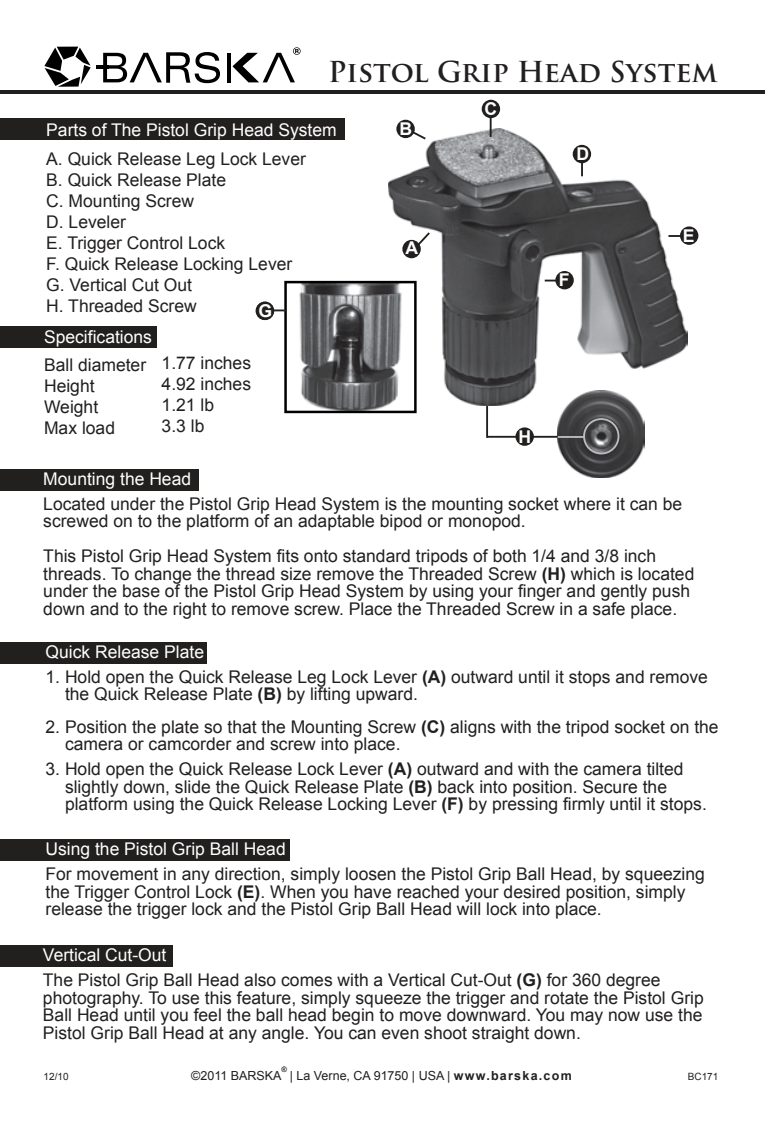
<style>
.page{position:relative;width:765px;height:1125px;background:#fff}
.page>*{position:absolute;margin:0;border:0;box-sizing:border-box;transform-origin:0 0}
.t1{font:700 28px "Trajan Pro";color:#221f1f}
.t2{font:17.5px/21px "Arial";color:#221f1f}
.t3{font:17.5px "Arial";color:#fff}
.t4{font:700 17.5px "Arial";color:#fff}
.t5{font:12.5px "Arial";color:#221f1f}
.t6{font:10px "Arial";color:#221f1f}
.t7{font:7.5px "Arial";color:#020202}
.s1{font-weight:700}
.s2{color:#fff}
</style>
<div class="page">
<img style="left:389px;top:128px;width:299px;height:278px">
<img style="left:558px;top:390px;width:87px;height:87px">
<div style="left:0;top:326px;width:157px;height:22px;background:#221f1f"></div>
<div style="left:0;top:642px;width:207px;height:22px;background:#221f1f"></div>
<div style="left:0;top:469px;width:199px;height:22px;background:#221f1f"></div>
<div style="left:0;top:839px;width:290px;height:21px;background:#221f1f"></div>
<div style="left:0;top:945px;width:172px;height:22px;background:#221f1f"></div>
<div style="left:0;top:118px;width:344px;height:22px;background:#221f1f"></div>
<hr style="left:0;top:90px;width:765px;height:4px;background:#221f1f">
<hr style="left:227px;top:53px;width:4px;height:29px;background:#000">
<svg style="left:97px;top:52px;width:123px;height:31px"></svg>
<svg style="left:44px;top:47px;width:47px;height:40px"></svg>
<svg style="left:233px;top:47px;width:68px;height:35px"></svg>
<div style="left:402px;top:240px;width:19px;height:18px;background:#221f1f;border-radius:50%"></div>
<div style="left:396px;top:120px;width:19px;height:18px;background:#221f1f;border-radius:50%"></div>
<div style="left:482px;top:100px;width:18px;height:18px;background:#221f1f;border-radius:50%"></div>
<div style="left:573px;top:145px;width:18px;height:18px;background:#221f1f;border-radius:50%"></div>
<div style="left:680px;top:226px;width:18px;height:19px;background:#221f1f;border-radius:50%"></div>
<div style="left:555px;top:271px;width:19px;height:18px;background:#221f1f;border-radius:50%"></div>
<svg style="left:416px;top:230px;width:16px;height:18px"></svg>
<svg style="left:410px;top:130px;width:18px;height:11px"></svg>
<img style="left:299px;top:284px;width:115px;height:126px">
<div style="left:256px;top:302px;width:18px;height:18px;background:#221f1f;border-radius:50%"></div>
<div style="left:284px;top:281px;width:133px;height:132px;border:2px solid #000"></div>
<svg style="left:274px;top:309px;width:12px;height:2px"></svg>
<svg style="left:490px;top:118px;width:2px;height:19px"></svg>
<svg style="left:581px;top:163px;width:2px;height:13px"></svg>
<svg style="left:545px;top:280px;width:11px;height:2px"></svg>
<svg style="left:668px;top:235px;width:12px;height:2px"></svg>
<hr style="left:558px;top:436px;width:26px;height:2px;background:#bbbcc0">
<hr style="left:486px;top:406px;width:2px;height:32px;background:#221f1f">
<hr style="left:487px;top:436px;width:71px;height:2px;background:#221f1f">
<div style="left:583px;top:418px;width:36px;height:36px;border:2px solid #bbbcc0;border-radius:50%"></div>
<div style="left:515px;top:427px;width:19px;height:19px;background:#221f1f;border-radius:50%"></div>
<h1 class="t1" style="left:328px;top:54px;width:391px">Pistol Grip Head System</h1>
<p class="t3" style="left:46px;top:120px;width:292px">Parts of The Pistol Grip Head System</p>
<p class="t2" style="left:46px;top:148px;width:261px">A. Quick Release Leg Lock Lever<br>B. Quick Release Plate<br>C. Mounting Screw<br>D. Leveler<br>E. Trigger Control Lock<br>F. Quick Release Locking Lever<br>G. Vertical Cut Out<br>H. Threaded Screw</p>
<p class="t4" style="left:259px;top:301px;width:15px">EG</p>
<p class="t3" style="left:44px;top:327px;width:109px">Specifications</p>
<p class="t2" style="left:44px;top:354px;width:104px">Ball diameter<br>Height<br>Weight<br>Max load</p>
<p class="t2" style="left:162px;top:352px;width:91px">1.77 inches<br>4.92 inches<br>1.21 lb<br>3.3 lb</p>
<p class="t4" style="left:400px;top:119px;width:14px">B</p>
<p class="t4" style="left:406px;top:238px;width:14px">A</p>
<p class="t4" style="left:485px;top:99px;width:14px">C</p>
<p class="t4" style="left:576px;top:144px;width:14px">D</p>
<p class="t4" style="left:559px;top:270px;width:12px">F</p>
<p class="t4" style="left:518px;top:427px;width:23px">HE</p>
<p class="t4" style="left:683px;top:226px;width:13px">E</p>
<p class="t3" style="left:43px;top:469px;width:149px">Mounting the Head</p>
<p class="t2" style="left:43px;top:495px;width:641px;line-height:17.5px">Located under the Pistol Grip Head System is the mounting socket where it can be screwed on to the platform of an adaptable bipod or monopod.</p>
<p class="t2" style="left:43px;top:547px;width:653px;line-height:17.5px">This Pistol Grip Head System fits onto standard tripods of both 1/4 and 3/8 inch threads. To change the thread size remove the Threaded Screw <span class="s1">(H)</span> which is located under the base of the Pistol Grip Head System by using your finger and gently push down and to the right to remove screw. Place the Threaded Screw in a safe place.</p>
<p class="t3" style="left:46px;top:642px;width:160px">Quick Release Plate</p>
<p class="t2" style="left:65px;top:668px;width:644px;line-height:17.5px;text-indent:-19px">1. Hold open the Quick Release Leg Lock Lever <span class="s1">(A)</span> outward until it stops and remove the Quick Release Plate <span class="s1">(B)</span> by lifting upward.</p>
<p class="t2" style="left:65px;top:718px;width:655px;line-height:17.5px;text-indent:-19px">2. Position the plate so that the Mounting Screw <span class="s1">(C)</span> aligns with the tripod socket on the camera or camcorder and screw into place.</p>
<p class="t2" style="left:65px;top:761px;width:643px;line-height:17.5px;text-indent:-19px">3. Hold open the Quick Release Lock Lever <span class="s1">(A)</span> outward and with the camera tilted slightly down, slide the Quick Release Plate <span class="s1">(B)</span> back into position. Secure the platform using the Quick Release Locking Lever <span class="s1">(F)</span> by pressing firmly until it stops.</p>
<p class="t3" style="left:46px;top:839px;width:242px">Using the Pistol Grip Ball Head</p>
<p class="t2" style="left:46px;top:865px;width:661px;line-height:17.5px">For movement in any direction, simply loosen the Pistol Grip Ball Head, by squeezing the Trigger Control Lock <span class="s1">(E)</span>. When you have reached your desired position, simply release the trigger lock and the Pistol Grip Ball Head will lock into place.</p>
<p class="t2" style="left:43px;top:943px;width:619px;line-height:25px"><span class="s2">Vertical Cut-Out<br></span>The Pistol Grip Ball Head also comes with a Vertical Cut-Out <span class="s1">(G)</span> for 360 degree</p>
<p class="t2" style="left:43px;top:989px;width:662px;line-height:17.5px;text-align:justify">photography. To use this feature, simply squeeze the trigger and rotate the Pistol Grip Ball Head until you feel the ball head begin to move downward. You may now use the Pistol Grip Ball Head at any angle. You can even shoot straight down.</p>
<p class="t7" style="left:282px;top:1065px;width:7px">®</p>
<p class="t6" style="left:44px;top:1071px;width:27px">12/10</p>
<p class="t5" style="left:290px;top:1068px;width:283px">| La Verne, CA 91750 | USA | <span class="s1">www.barska.com</span></p>
<p class="t6" style="left:688px;top:1071px;width:32px">BC171</p>
<p class="t5" style="left:191px;top:1068px;width:92px">©2011 BARSKA</p>
</div>
